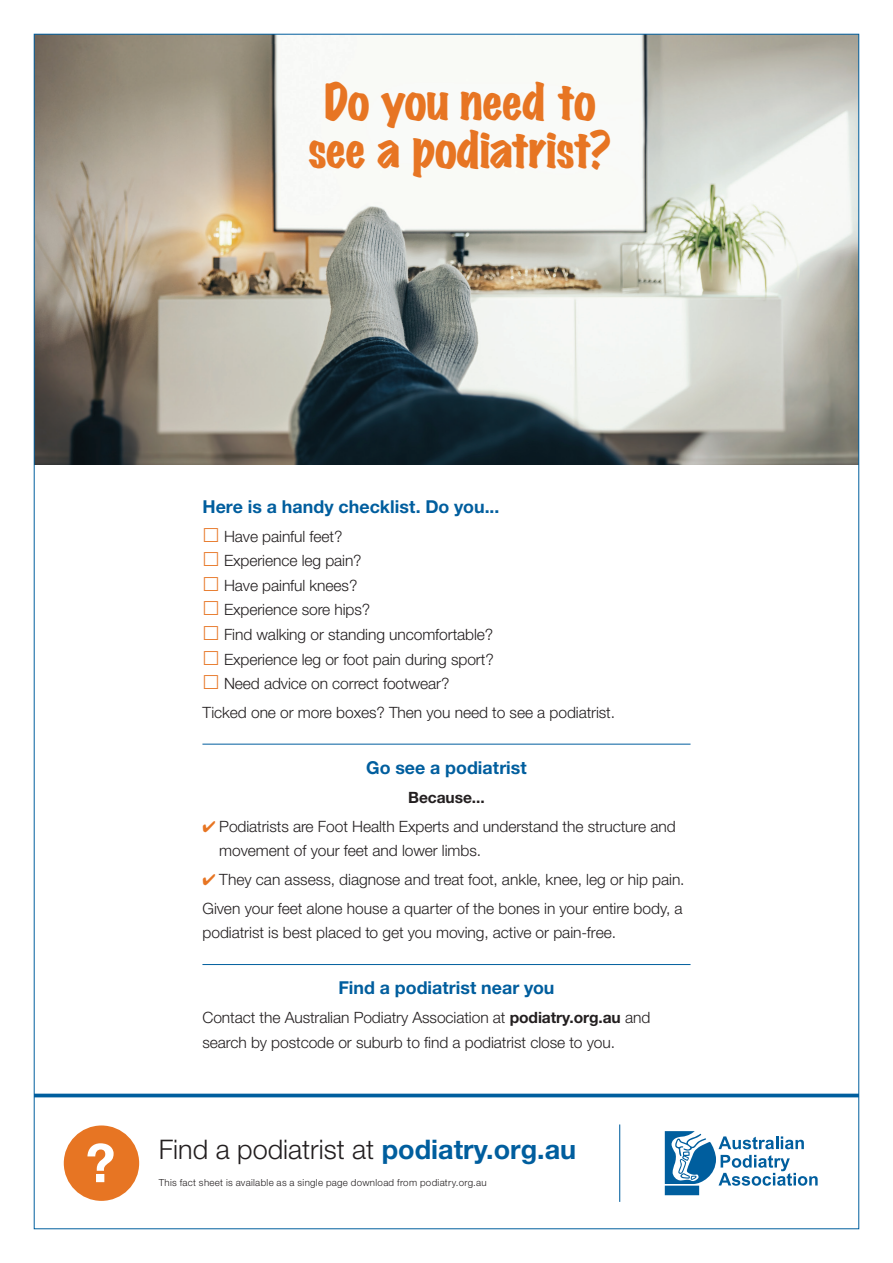
<style>
.page{position:relative;width:893px;height:1263px;background:#fff}
.page>*{position:absolute;margin:0;border:0;box-sizing:border-box;transform-origin:0 0}
.t1{font:700 53.25px "Helvetica Neue LT Std";color:#fff}
.t2{font:expanded 45.15px/48px "Marker Felt";letter-spacing:-.015em;color:#e77523;text-align:center}
.t3{font:300 27px "Helvetica Neue LT Std";color:#231f20}
.t4{font:700 17.85px "Helvetica Neue LT Std";color:#005e9e}
.t5{font:300 15.6px/24.6px "Helvetica Neue LT Std";letter-spacing:-.005em;color:#231f20}
.t6{font:700 15.6px "Helvetica Neue LT Std";letter-spacing:-.005em;color:#231f20}
.t7{font:300 9.75px "Helvetica Neue LT Std";letter-spacing:.03em;color:#231f20}
.s1{color:#e77523}
.s2{font-weight:700}
.s3{font-weight:700;color:#005e9e}
</style>
<div class="page">
<hr style="left:34px;top:1094px;width:825px;height:3px;background:#005e9e">
<svg style="left:665px;top:1131px;width:153px;height:64px"></svg>
<hr style="left:619px;top:1124px;width:1px;height:78px;background:#005e9e">
<div style="left:64px;top:1125px;width:75px;height:76px;background:#e77523;border-radius:50%"></div>
<hr style="left:202px;top:744px;width:488px;height:1px;background:#005e9e">
<hr style="left:202px;top:964px;width:488px;height:1px;background:#005e9e">
<img style="left:36px;top:36px;width:821px;height:429px">
<h2 class="t2" style="left:308px;top:77px;width:305px">Do you need to see a podiatrist?</h2>
<h1 class="t1" style="left:86px;top:1130px;width:31px">?</h1>
<p class="t4" style="left:202px;top:496px;width:298px">Here is a handy checklist. Do you...</p>
<p class="t5" style="left:224px;top:524px;width:271px">Have painful feet?<br>Experience leg pain?<br>Have painful knees?<br>Experience sore hips?<br>Find walking or standing uncomfortable?<br>Experience leg or foot pain during sport?<br>Need advice on correct footwear?</p>
<p class="t5" style="left:202px;top:700px;width:414px">Ticked one or more boxes? Then you need to see a podiatrist.</p>
<p class="t4" style="left:366px;top:757px;width:162px">Go see a podiatrist</p>
<p class="t6" style="left:408px;top:788px;width:78px">Because...</p>
<p class="t5" style="left:219px;top:813px;width:458px;text-indent:-17px"><span class="s1">✔</span> Podiatrists are Foot Health Experts and understand the structure and movement of your feet and lower limbs.</p>
<p class="t5" style="left:202px;top:865px;width:483px;line-height:28.8px"><span class="s1">✔</span> They can assess, diagnose and treat foot, ankle, knee, leg or hip pain.<br>Given your feet alone house a quarter of the bones in your entire body, a</p>
<p class="t5" style="left:202px;top:920px;width:415px">podiatrist is best placed to get you moving, active or pain-free.</p>
<p class="t4" style="left:339px;top:977px;width:217px">Find a podiatrist near you</p>
<p class="t5" style="left:202px;top:1005px;width:449px">Contact the Australian Podiatry Association at <span class="s2">podiatry.org.au</span> and search by postcode or suburb to find a podiatrist close to you.</p>
<h3 class="t3" style="left:159px;top:1133px;width:419px">Find a podiatrist at <span class="s3">podiatry.org.au</span></h3>
<p class="t7" style="left:159px;top:1177px;width:329px">This fact sheet is available as a single page download from podiatry.org.au</p>
</div>
